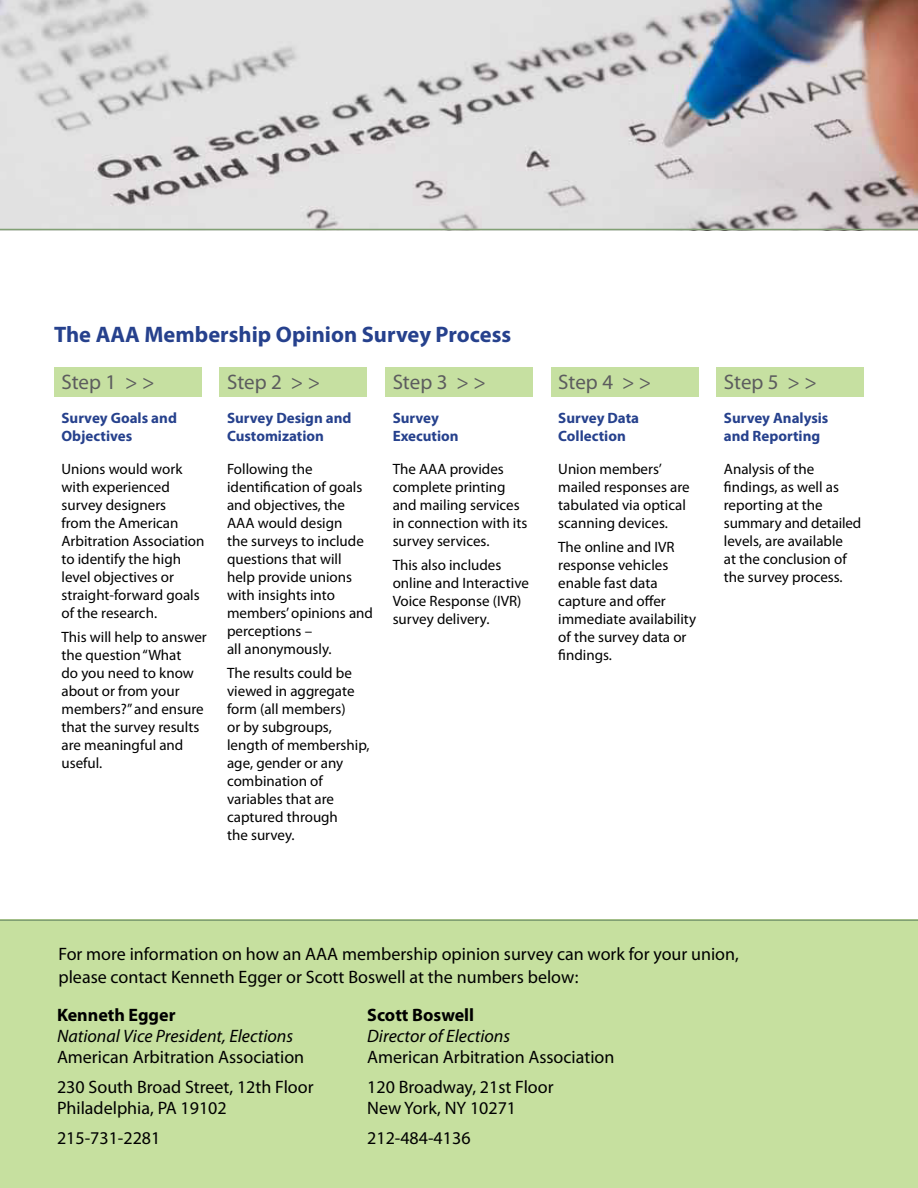
<style>
.page{position:relative;width:918px;height:1188px;background:#fff}
.page>*{position:absolute;margin:0;border:0;box-sizing:border-box;transform-origin:0 0}
.t1{font:700 22.5px "Myriad Pro";color:#26418d}
.t2{font:21px "Myriad Pro";letter-spacing:-.005em;color:#5c5c5e}
.t3{font:18px/22.5px "Myriad Pro";color:#000}
.t4{font:italic 18px "Myriad Pro";color:#000}
.t5{font:700 18px "Myriad Pro";color:#000}
.t6{font:15px/18px "Myriad Pro";color:#000}
.t7{font:700 15px/18px "Myriad Pro";color:#26418d}
</style>
<div class="page">
<div style="left:0;top:920px;width:917px;height:268px;background:#c6e09f"></div>
<img style="left:0;top:0;width:918px;height:231px">
<hr style="left:0;top:229px;width:918px;height:1px;background:#81a074">
<hr style="left:0;top:920px;width:918px;height:1px;background:#81a074">
<div style="left:716px;top:367px;width:148px;height:29px;background:#c6e0a1"></div>
<div style="left:551px;top:367px;width:147px;height:29px;background:#c6e0a1"></div>
<div style="left:385px;top:367px;width:148px;height:29px;background:#c6e0a1"></div>
<div style="left:220px;top:367px;width:147px;height:29px;background:#c6e0a1"></div>
<div style="left:54px;top:367px;width:148px;height:29px;background:#c6e0a1"></div>
<p class="t1" style="left:54px;top:319px;width:459px">The AAA Membership Opinion Survey Process</p>
<p class="t2" style="left:62px;top:369px;width:95px">Step 1 &gt; &gt;</p>
<p class="t2" style="left:227px;top:369px;width:95px">Step 2 &gt; &gt;</p>
<p class="t2" style="left:393px;top:369px;width:95px">Step 3 &gt; &gt;</p>
<p class="t2" style="left:558px;top:369px;width:95px">Step 4 &gt; &gt;</p>
<p class="t2" style="left:724px;top:369px;width:95px">Step 5 &gt; &gt;</p>
<p class="t7" style="left:62px;top:409px;width:117px">Survey Goals and</p>
<p class="t7" style="left:62px;top:427px;width:72px">Objectives</p>
<p class="t6" style="left:62px;top:460px;width:122px">Unions would work</p>
<p class="t6" style="left:62px;top:478px;width:110px">with experienced</p>
<p class="t6" style="left:62px;top:496px;width:106px">survey designers</p>
<p class="t6" style="left:62px;top:514px;width:118px">from the American</p>
<p class="t6" style="left:62px;top:532px;width:144px">Arbitration Association</p>
<p class="t6" style="left:62px;top:550px;width:121px">to identify the high level objectives or</p>
<p class="t6" style="left:62px;top:586px;width:140px">straight-forward goals</p>
<p class="t6" style="left:62px;top:604px;width:97px">of the research.</p>
<p class="t6" style="left:62px;top:628px;width:147px">This will help to answer</p>
<p class="t6" style="left:62px;top:646px;width:121px">the question “What</p>
<p class="t6" style="left:62px;top:664px;width:134px">do you need to know</p>
<p class="t6" style="left:62px;top:682px;width:120px">about or from your</p>
<p class="t6" style="left:62px;top:700px;width:144px">members?” and ensure</p>
<p class="t6" style="left:62px;top:718px;width:139px">that the survey results</p>
<p class="t6" style="left:62px;top:736px;width:123px">are meaningful and</p>
<p class="t6" style="left:62px;top:754px;width:42px">useful.</p>
<p class="t7" style="left:227px;top:409px;width:126px">Survey Design and</p>
<p class="t7" style="left:227px;top:427px;width:98px">Customization</p>
<p class="t6" style="left:227px;top:460px;width:87px">Following the</p>
<p class="t6" style="left:227px;top:478px;width:137px">identification of goals</p>
<p class="t6" style="left:227px;top:496px;width:119px">and objectives, the</p>
<p class="t6" style="left:227px;top:514px;width:117px">AAA would design</p>
<p class="t6" style="left:227px;top:532px;width:138px">the surveys to include</p>
<p class="t6" style="left:227px;top:550px;width:116px">questions that will</p>
<p class="t6" style="left:227px;top:568px;width:126px">help provide unions</p>
<p class="t6" style="left:227px;top:586px;width:109px">with insights into</p>
<p class="t6" style="left:227px;top:604px;width:147px">members’ opinions and</p>
<p class="t6" style="left:227px;top:622px;width:87px">perceptions –</p>
<p class="t6" style="left:227px;top:640px;width:106px">all anonymously.</p>
<p class="t6" style="left:227px;top:664px;width:126px">The results could be</p>
<p class="t6" style="left:227px;top:682px;width:129px">viewed in aggregate</p>
<p class="t6" style="left:227px;top:700px;width:120px">form (all members)</p>
<p class="t6" style="left:227px;top:718px;width:106px">or by subgroups,</p>
<p class="t6" style="left:227px;top:736px;width:144px">length of membership,</p>
<p class="t6" style="left:227px;top:754px;width:118px">age, gender or any</p>
<p class="t6" style="left:227px;top:772px;width:97px">combination of</p>
<p class="t6" style="left:227px;top:790px;width:108px">variables that are</p>
<p class="t6" style="left:227px;top:808px;width:112px">captured through</p>
<p class="t6" style="left:227px;top:826px;width:69px">the survey.</p>
<p class="t7" style="left:393px;top:409px;width:48px">Survey</p>
<p class="t7" style="left:393px;top:427px;width:67px">Execution</p>
<p class="t6" style="left:393px;top:460px;width:113px">The AAA provides</p>
<p class="t6" style="left:393px;top:478px;width:114px">complete printing</p>
<p class="t6" style="left:393px;top:496px;width:128px">and mailing services</p>
<p class="t6" style="left:393px;top:514px;width:136px">in connection with its</p>
<p class="t6" style="left:393px;top:532px;width:98px">survey services.</p>
<p class="t6" style="left:393px;top:556px;width:110px">This also includes</p>
<p class="t6" style="left:393px;top:574px;width:138px">online and Interactive</p>
<p class="t6" style="left:393px;top:592px;width:130px">Voice Response (IVR)</p>
<p class="t6" style="left:393px;top:610px;width:98px">survey delivery.</p>
<p class="t7" style="left:558px;top:409px;width:82px">Survey Data</p>
<p class="t7" style="left:558px;top:427px;width:69px">Collection</p>
<p class="t6" style="left:558px;top:460px;width:105px">Union members’</p>
<p class="t6" style="left:558px;top:478px;width:133px">mailed responses are</p>
<p class="t6" style="left:558px;top:496px;width:129px">tabulated via optical</p>
<p class="t6" style="left:558px;top:514px;width:111px">scanning devices.</p>
<p class="t6" style="left:558px;top:538px;width:118px">The online and IVR</p>
<p class="t6" style="left:558px;top:556px;width:112px">response vehicles</p>
<p class="t6" style="left:558px;top:574px;width:101px">enable fast data</p>
<p class="t6" style="left:558px;top:592px;width:109px">capture and offer</p>
<p class="t6" style="left:558px;top:610px;width:139px">immediate availability</p>
<p class="t6" style="left:558px;top:628px;width:130px">of the survey data or</p>
<p class="t6" style="left:558px;top:646px;width:55px">findings.</p>
<p class="t7" style="left:724px;top:409px;width:106px">Survey Analysis and Reporting</p>
<p class="t6" style="left:724px;top:460px;width:92px">Analysis of the</p>
<p class="t6" style="left:724px;top:478px;width:117px">findings, as well as reporting at the</p>
<p class="t6" style="left:724px;top:514px;width:139px">summary and detailed levels, are available</p>
<p class="t6" style="left:724px;top:550px;width:124px">at the conclusion of</p>
<p class="t6" style="left:724px;top:568px;width:120px">the survey process.</p>
<p class="t3" style="left:58px;top:942px;width:682px">For more information on how an AAA membership opinion survey can work for your union, please contact Kenneth Egger or Scott Boswell at the numbers below:</p>
<p class="t5" style="left:57px;top:1003px;width:120px">Kenneth Egger</p>
<p class="t4" style="left:57px;top:1025px;width:238px">National Vice President, Elections</p>
<p class="t3" style="left:57px;top:1045px;width:249px">American Arbitration Association</p>
<p class="t3" style="left:57px;top:1075px;width:258px">230 South Broad Street, 12th Floor</p>
<p class="t3" style="left:57px;top:1096px;width:171px">Philadelphia, PA 19102</p>
<p class="t3" style="left:57px;top:1126px;width:105px">215-731-2281</p>
<p class="t5" style="left:367px;top:1003px;width:108px">Scott Boswell</p>
<p class="t4" style="left:367px;top:1025px;width:145px">Director of Elections</p>
<p class="t3" style="left:367px;top:1045px;width:249px">American Arbitration Association</p>
<p class="t3" style="left:367px;top:1075px;width:188px">120 Broadway, 21st Floor</p>
<p class="t3" style="left:367px;top:1096px;width:150px">New York, NY 10271</p>
<p class="t3" style="left:367px;top:1126px;width:105px">212-484-4136</p>
</div>
